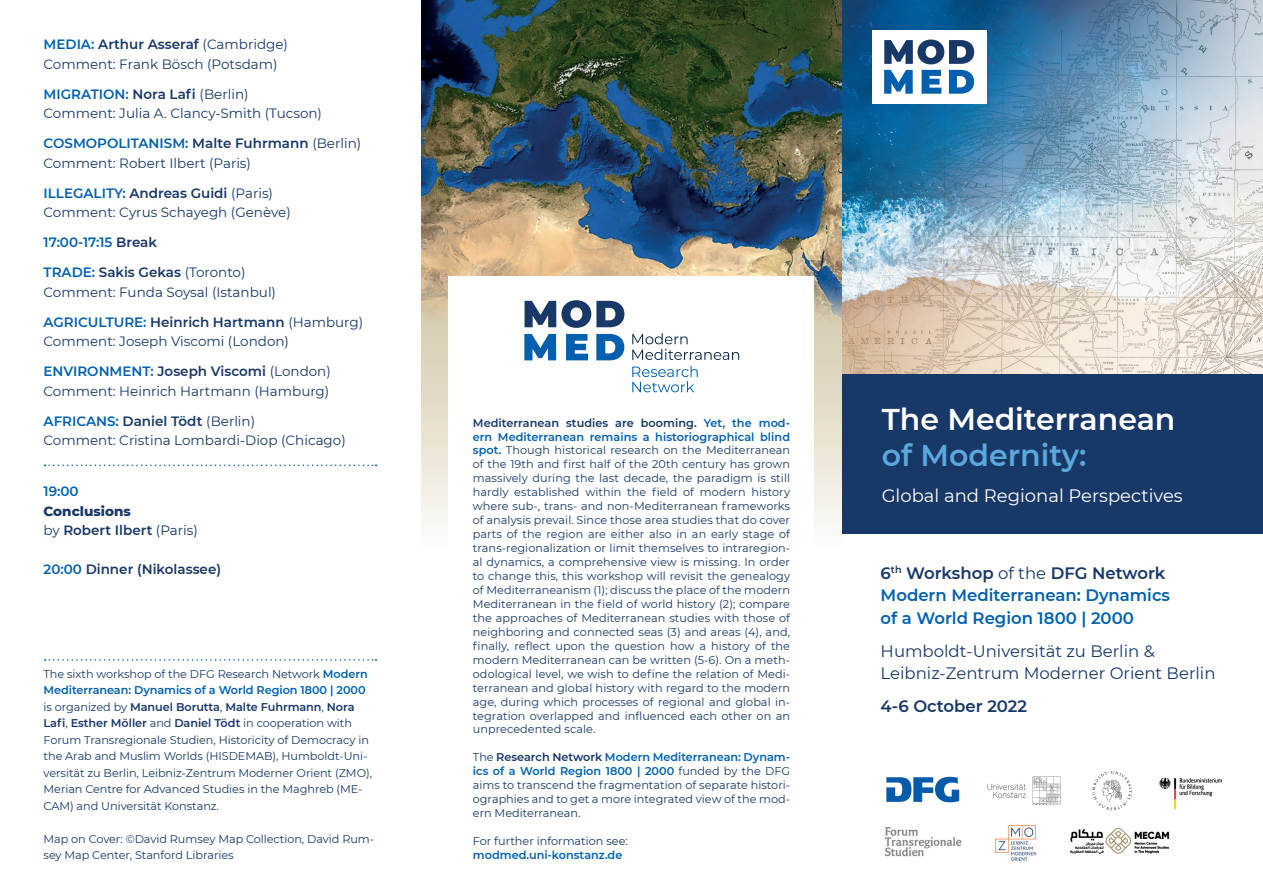
<style>
.page{position:relative;width:1263px;height:893px;background:#fff}
.page>*{position:absolute;margin:0;border:0;box-sizing:border-box;transform-origin:0 0}
.t1{font:600 30px "Montserrat";color:#fff}
.t2{font:600 30px "Montserrat";color:#5ba8dc}
.t3{font:18px "Montserrat";color:#fff}
.t4{font:16.5px "Montserrat";color:#183867}
.t5{font:600 16.5px "Montserrat";color:#0160ae}
.t6{font:600 16.5px "Montserrat";color:#183867}
.t7{font:13.5px/19.5px "Montserrat";color:#183867}
.t8{font:600 13.5px "Montserrat";color:#183867}
.t9{font:600 13.5px "Montserrat";color:#0160ae}
.t10{font:800 13.5px "Montserrat";color:#183867}
.t11{font:11.25px/14px "Montserrat";letter-spacing:-.005em;color:#183867;text-align:justify}
.t12{font:600 11.25px "Montserrat";color:#0160ae}
.s1{color:#0160ae}
.s2{font-weight:400}
.s3{color:#183867}
.s4{font-weight:400;color:#183867}
.s5{font-weight:600;color:#0160ae}
.s6{font-weight:600}
</style>
<div class="page">
<svg style="left:421px;top:328px;width:421px;height:197px;background:#e8e1d1"></svg>
<img style="left:421px;top:0;width:421px;height:328px">
<div style="left:449px;top:276px;width:365px;height:565px;background:#fff"></div>
<img style="left:842px;top:0;width:421px;height:374px">
<div style="left:842px;top:374px;width:421px;height:159px;background:#183867"></div>
<div style="left:872px;top:30px;width:114px;height:73px;background:#fff"></div>
<svg style="left:884px;top:40px;width:90px;height:24px"></svg>
<svg style="left:884px;top:70px;width:90px;height:24px"></svg>
<svg style="left:524px;top:300px;width:100px;height:28px"></svg>
<svg style="left:524px;top:334px;width:100px;height:26px"></svg>
<svg style="left:632px;top:366px;width:66px;height:26px"></svg>
<svg style="left:632px;top:333px;width:107px;height:27px"></svg>
<svg style="left:45px;top:659px;width:332px;height:2px"></svg>
<img style="left:987px;top:776px;width:74px;height:29px">
<img style="left:885px;top:828px;width:77px;height:28px">
<svg style="left:1092px;top:771px;width:40px;height:39px"></svg>
<img style="left:1159px;top:777px;width:64px;height:33px">
<svg style="left:886px;top:777px;width:73px;height:25px"></svg>
<img style="left:1070px;top:827px;width:100px;height:28px">
<img style="left:994px;top:825px;width:42px;height:36px">
<svg style="left:45px;top:465px;width:332px;height:1px"></svg>
<p class="t8" style="left:44px;top:35px;width:246px"><span class="s1">MEDIA:</span> Arthur Asseraf <span class="s2">(Cambridge)</span></p>
<p class="t7" style="left:44px;top:54px;width:235px">Comment: Frank Bösch (Potsdam)</p>
<p class="t9" style="left:44px;top:84px;width:206px">MIGRATION: <span class="s3">Nora Lafi</span> <span class="s4">(Berlin)</span></p>
<p class="t7" style="left:44px;top:103px;width:280px">Comment: Julia A. Clancy-Smith (Tucson)</p>
<p class="t9" style="left:44px;top:134px;width:319px">COSMOPOLITANISM: <span class="s3">Malte Fuhrmann</span> <span class="s4">(Berlin)</span></p>
<p class="t7" style="left:44px;top:153px;width:209px">Comment: Robert Ilbert (Paris)</p>
<p class="t8" style="left:44px;top:183px;width:231px"><span class="s1">ILLEGALITY:</span> Andreas Guidi <span class="s2">(Paris)</span></p>
<p class="t7" style="left:44px;top:202px;width:249px">Comment: Cyrus Schayegh (Genève)</p>
<p class="t9" style="left:44px;top:233px;width:115px">17:00-17:15 <span class="s3">Break</span></p>
<p class="t8" style="left:44px;top:263px;width:203px"><span class="s1">TRADE:</span> Sakis Gekas <span class="s2">(Toronto)</span></p>
<p class="t7" style="left:44px;top:282px;width:234px">Comment: Funda Soysal (Istanbul)</p>
<p class="t7" style="left:44px;top:312px;width:321px"><span class="s5">AGRICULTURE:</span> <span class="s6">Heinrich Hartmann</span> (Hamburg)<br>Comment: Joseph Viscomi (London)</p>
<p class="t7" style="left:44px;top:361px;width:289px"><span class="s5">ENVIRONMENT:</span> <span class="s6">Joseph Viscomi</span> (London)<br>Comment: Heinrich Hartmann (Hamburg)</p>
<p class="t8" style="left:44px;top:411px;width:213px"><span class="s1">AFRICANS:</span> Daniel Tödt <span class="s2">(Berlin)</span></p>
<p class="t7" style="left:44px;top:430px;width:304px">Comment: Cristina Lombardi-Diop (Chicago)</p>
<p class="t9" style="left:44px;top:482px;width:37px">19:00</p>
<p class="t10" style="left:44px;top:501px;width:89px">Conclusions</p>
<p class="t8" style="left:44px;top:521px;width:156px"><span class="s2">by</span> Robert Ilbert <span class="s2">(Paris)</span></p>
<p class="t8" style="left:44px;top:560px;width:179px"><span class="s1">20:00</span> Dinner (Nikolassee)</p>
<p class="t11" style="left:44px;top:665px;width:330px;line-height:16.5px;text-align:left">The sixth workshop of the DFG Research Network <span class="s5">Modern Mediterranean: Dynamics of a World Region 1800 | 2000 </span>is organized by <span class="s6">Manuel Borutta</span>, <span class="s6">Malte Fuhrmann</span>, <span class="s6">Nora Lafi</span>, <span class="s6">Esther Möller</span> and <span class="s6">Daniel Tödt</span> in cooperation with Forum Transregionale Studien, Historicity of Democracy in the Arab and Muslim Worlds (HISDEMAB), Humboldt-Uni&shy;versität zu Berlin, Leibniz-Zentrum Moderner Orient (ZMO), Merian Centre for Advanced Studies in the Maghreb (ME-CAM) and Universität Konstanz.</p>
<p class="t11" style="left:44px;top:830px;width:332px;line-height:16.5px">Map on Cover: ©David Rumsey Map Collection, David Rum&shy;sey Map Center, Stanford Libraries</p>
<p class="t11" style="left:473px;top:415px;width:319px"><span class="s6">Mediterranean studies are booming.</span> <span class="s5">Yet, the mod&shy;ern Mediterranean remains a historiographical blind spot.</span> Though historical research on the Mediterranean of the 19th and first half of the 20th century has grown massively during the last decade, the paradigm is still hardly established within the field of modern history where sub-, trans- and non-Mediterranean frameworks of analysis prevail. Since those area studies that do cover parts of the region are either also in an early stage of trans-regionalization or limit themselves to intraregion&shy;al dynamics, a comprehensive view is missing. In order to change this, this workshop will revisit the genealogy of Mediterraneanism (1); discuss the place of the modern Mediterranean in the field of world history (2); compare the approaches of Mediterranean studies with those of neighboring and connected seas (3) and areas (4), and, finally, reflect upon the question how a history of the modern Mediterranean can be written (5-6). On a meth&shy;odological level, we wish to define the relation of Medi&shy;terranean and global history with regard to the modern age, during which processes of regional and global in&shy;tegration overlapped and influenced each other on an unprecedented scale.</p>
<p class="t11" style="left:473px;top:750px;width:319px">The <span class="s6">Research Network</span> <span class="s5">Modern Mediterranean: Dynam&shy;ics of a World Region 1800 | 2000</span> funded by the DFG aims to transcend the fragmentation of separate histori&shy;ographies and to get a more integrated view of the mod&shy;ern Mediterranean.</p>
<p class="t11" style="left:473px;top:834px;width:157px">For further information see:</p>
<p class="t12" style="left:473px;top:847px;width:151px">modmed.uni-konstanz.de</p>
<p class="t1" style="left:882px;top:398px;width:295px">The Mediterranean</p>
<p class="t2" style="left:882px;top:434px;width:206px">of Modernity:</p>
<p class="t3" style="left:882px;top:483px;width:302px">Global and Regional Perspectives</p>
<p class="t6" style="left:881px;top:561px;width:286px">6<sup>th</sup> Workshop <span class="s2">of the</span> DFG Network</p>
<p class="t5" style="left:881px;top:584px;width:291px">Modern Mediterranean: Dynamics</p>
<p class="t5" style="left:881px;top:606px;width:255px">of a World Region 1800 | 2000</p>
<p class="t4" style="left:881px;top:640px;width:276px">Humboldt-Universität zu Berlin &amp;</p>
<p class="t4" style="left:881px;top:662px;width:336px">Leibniz-Zentrum Moderner Orient Berlin</p>
<p class="t6" style="left:881px;top:695px;width:148px">4-6 October 2022</p>
</div>
